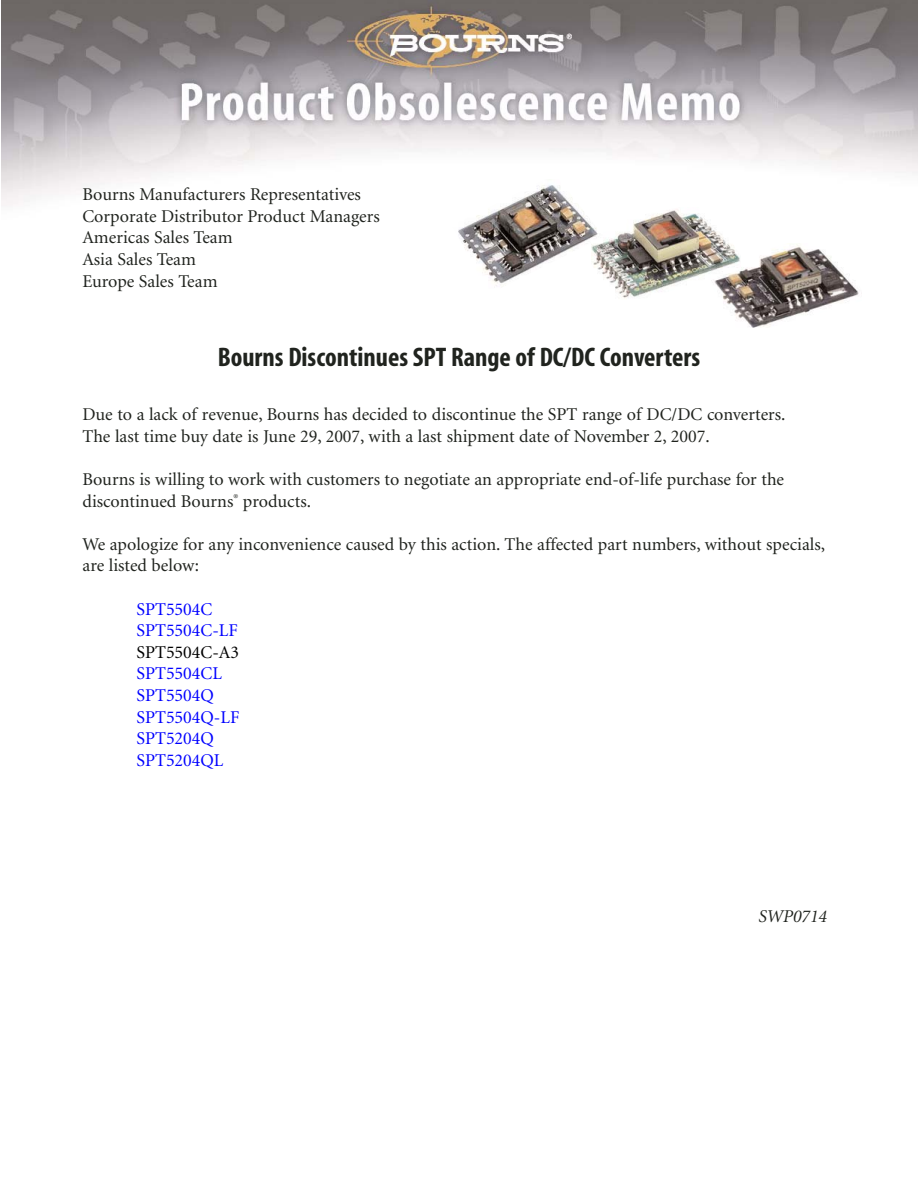
<style>
.page{position:relative;width:918px;height:1188px;background:#fff}
.page>*{position:absolute;margin:0;border:0;box-sizing:border-box;transform-origin:0 0}
.t1{font:700 condensed 27px "Myriad";color:#20231e}
.t2{font:18px/21.6px "Minion";color:#20231e}
.t3{font:18px/21.6px "Minion";color:#00f}
.t4{font:18px "Minion";color:#000}
.t5{font:italic 18px "Minion";color:#20231e}
</style>
<div class="page">
<img style="left:2px;top:0;width:916px;height:206px">
<img style="left:723px;top:244px;width:136px;height:84px">
<img style="left:602px;top:209px;width:139px;height:90px">
<img style="left:452px;top:179px;width:150px;height:107px">
<p class="t2" style="left:82px;top:185px;width:299px">Bourns Manufacturers Representatives<br>Corporate Distributor Product Managers<br>Americas Sales Team<br>Asia Sales Team<br>Europe Sales Team</p>
<h1 class="t1" style="left:218px;top:347px;width:484px">Bourns Discontinues SPT Range of DC/DC Converters</h1>
<p class="t2" style="left:82px;top:405px;width:705px">Due to a lack of revenue, Bourns has decided to discontinue the SPT range of DC/DC converters.<br>The last time buy date is June 29, 2007, with a last shipment date of November 2, 2007.</p>
<p class="t2" style="left:82px;top:470px;width:703px">Bourns is willing to work with customers to negotiate an appropriate end-of-life purchase for the discontinued Bourns<sup>®</sup> products.</p>
<p class="t2" style="left:82px;top:535px;width:744px">We apologize for any inconvenience caused by this action. The affected part numbers, without specials, are listed below:</p>
<p class="t3" style="left:136px;top:600px;width:103px">SPT5504C<br>SPT5504C-LF</p>
<p class="t4" style="left:136px;top:645px;width:104px">SPT5504C-A3</p>
<p class="t3" style="left:136px;top:664px;width:104px">SPT5504CL<br>SPT5504Q<br>SPT5504Q-LF<br>SPT5204Q<br>SPT5204QL</p>
<p class="t5" style="left:758px;top:909px;width:70px">SWP0714</p>
</div>
